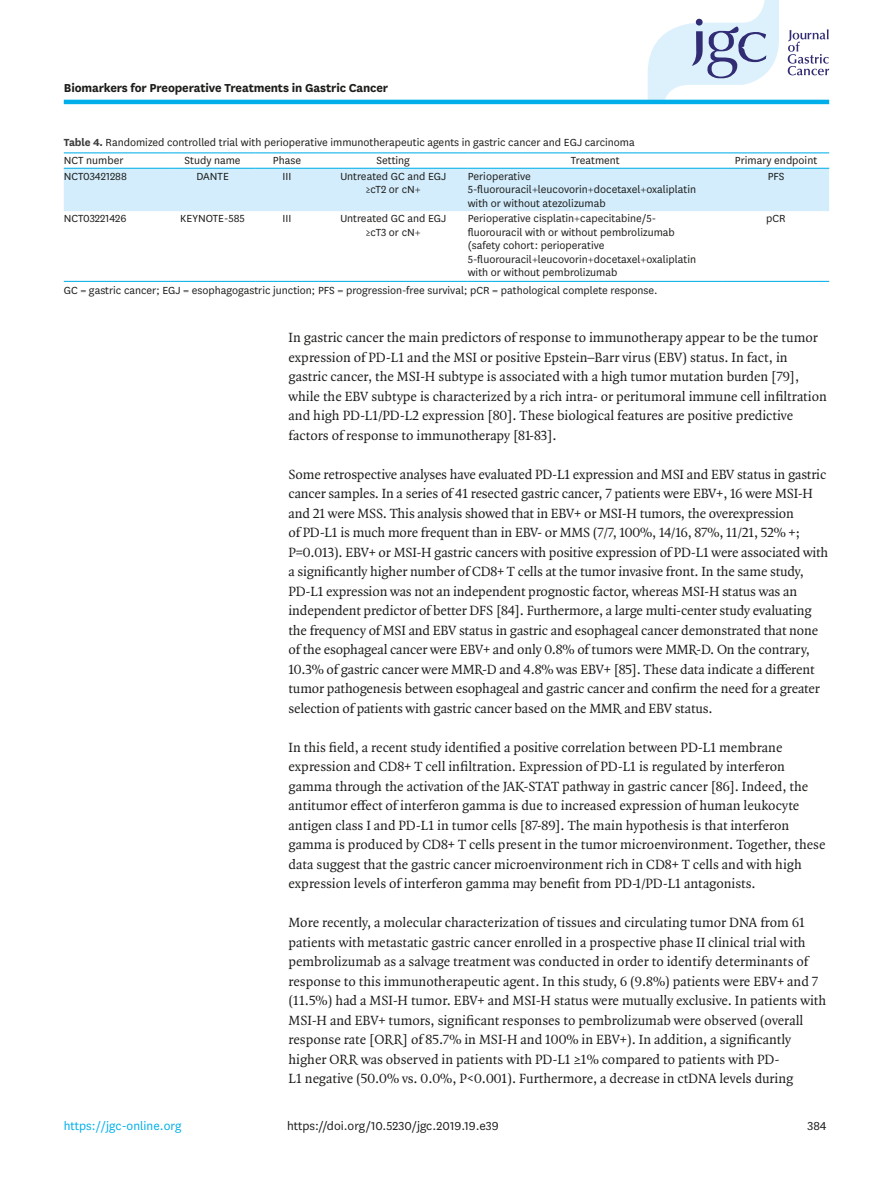
<style>
.page{position:relative;width:893px;height:1191px;background:#fff}
.page>*{position:absolute;margin:0;border:0;box-sizing:border-box;transform-origin:0 0}
.body_p{font:14.25px/19.5px "Quadraat OT";color:#1d1d1b}
.alt-title-type{font:700 13.5px "National";letter-spacing:-.01em;color:#1d1d1b}
.doi_running_footer{font:13.5px "National";color:#1d1d1b}
.t1{font:13.5px "National";color:#00afea}
.tbody_entry{font:12px/13.5px "National";color:#1d1d1b;text-align:center}
.table-wrap-foot_p_fi{font:12px "National";color:#1d1d1b}
.table-wrap_caption{font:12px "National";color:#1d1d1b}
.thead_entry{font:12px "National";color:#1d1d1b}
.s1{font-weight:700;color:#3d3d3c}
</style>
<div class="page">
<svg style="left:648px;top:0;width:131px;height:100px"></svg>
<svg style="left:788px;top:29px;width:41px;height:46px"></svg>
<hr style="left:64px;top:100px;width:765px;height:4px;background:#00afea">
<div style="left:64px;top:169px;width:765px;height:42px;background:#d3edfc"></div>
<hr style="left:64px;top:152px;width:106px;height:1px;background:#00afea">
<hr style="left:170px;top:152px;width:85px;height:1px;background:#00afea">
<hr style="left:255px;top:152px;width:64px;height:1px;background:#00afea">
<hr style="left:319px;top:152px;width:149px;height:1px;background:#00afea">
<hr style="left:468px;top:152px;width:255px;height:1px;background:#00afea">
<hr style="left:723px;top:152px;width:106px;height:1px;background:#00afea">
<hr style="left:64px;top:168px;width:106px;height:1px;background:#00afea">
<hr style="left:170px;top:168px;width:85px;height:1px;background:#00afea">
<hr style="left:255px;top:168px;width:64px;height:1px;background:#00afea">
<hr style="left:319px;top:168px;width:149px;height:1px;background:#00afea">
<hr style="left:468px;top:168px;width:255px;height:1px;background:#00afea">
<hr style="left:723px;top:168px;width:106px;height:1px;background:#00afea">
<hr style="left:64px;top:281px;width:106px;height:1px;background:#00afea">
<hr style="left:170px;top:281px;width:85px;height:1px;background:#00afea">
<hr style="left:255px;top:281px;width:64px;height:1px;background:#00afea">
<hr style="left:319px;top:281px;width:149px;height:1px;background:#00afea">
<hr style="left:468px;top:281px;width:255px;height:1px;background:#00afea">
<hr style="left:723px;top:281px;width:106px;height:1px;background:#00afea">
<p class="alt-title-type" style="left:64px;top:78px;width:326px">Biomarkers for Preoperative Treatments in Gastric Cancer</p>
<p class="table-wrap_caption" style="left:64px;top:135px;width:572px"><span class="s1">Table 4.</span> Randomized controlled trial with perioperative immunotherapeutic agents in gastric cancer and EGJ carcinoma</p>
<p class="thead_entry" style="left:64px;top:152px;width:61px">NCT number</p>
<p class="thead_entry" style="left:185px;top:152px;width:58px">Study name</p>
<p class="thead_entry" style="left:273px;top:152px;width:30px">Phase</p>
<p class="thead_entry" style="left:377px;top:152px;width:35px">Setting</p>
<p class="thead_entry" style="left:571px;top:152px;width:50px">Treatment</p>
<p class="thead_entry" style="left:735px;top:152px;width:84px">Primary endpoint</p>
<p class="tbody_entry" style="left:64px;top:169px;width:65px">NCT03421288</p>
<p class="tbody_entry" style="left:196px;top:169px;width:34px">DANTE</p>
<p class="tbody_entry" style="left:283px;top:169px;width:10px">III</p>
<p class="tbody_entry" style="left:340px;top:169px;width:107px">Untreated GC and EGJ ≥cT2 or cN+</p>
<p class="tbody_entry" style="left:468px;top:169px;width:230px;text-align:left">Perioperative<br>5-fluorouracil+leucovorin+docetaxel+oxaliplatin with or without atezolizumab</p>
<p class="tbody_entry" style="left:768px;top:169px;width:18px">PFS</p>
<p class="tbody_entry" style="left:64px;top:211px;width:64px">NCT03221426</p>
<p class="tbody_entry" style="left:180px;top:211px;width:66px">KEYNOTE-585</p>
<p class="tbody_entry" style="left:283px;top:211px;width:10px">III</p>
<p class="tbody_entry" style="left:340px;top:211px;width:107px">Untreated GC and EGJ ≥cT3 or cN+</p>
<p class="tbody_entry" style="left:468px;top:211px;width:230px;text-align:left">Perioperative cisplatin+capecitabine/5- fluorouracil with or without pembrolizumab (safety cohort: perioperative 5-fluorouracil+leucovorin+docetaxel+oxaliplatin with or without pembrolizumab</p>
<p class="tbody_entry" style="left:766px;top:211px;width:21px">pCR</p>
<p class="table-wrap-foot_p_fi" style="left:64px;top:282px;width:595px">GC = gastric cancer; EGJ = esophagogastric junction; PFS = progression-free survival; pCR = pathological complete response.</p>
<p class="body_p" style="left:289px;top:328px;width:540px">In gastric cancer the main predictors of response to immunotherapy appear to be the tumor expression of PD-L1 and the MSI or positive Epstein–Barr virus (EBV) status. In fact, in gastric cancer, the MSI-H subtype is associated with a high tumor mutation burden [79], while the EBV subtype is characterized by a rich intra- or peritumoral immune cell infiltration and high PD-L1/PD-L2 expression [80]. These biological features are positive predictive factors of response to immunotherapy [81-83].</p>
<p class="body_p" style="left:289px;top:464px;width:541px">Some retrospective analyses have evaluated PD-L1 expression and MSI and EBV status in gastric cancer samples. In a series of 41 resected gastric cancer, 7 patients were EBV+, 16 were MSI-H and 21 were MSS. This analysis showed that in EBV+ or MSI-H tumors, the overexpression<br>of PD-L1 is much more frequent than in EBV- or MMS (7/7, 100%, 14/16, 87%, 11/21, 52% +; P=0.013). EBV+ or MSI-H gastric cancers with positive expression of PD-L1 were associated with a significantly higher number of CD8+ T cells at the tumor invasive front. In the same study, PD-L1 expression was not an independent prognostic factor, whereas MSI-H status was an independent predictor of better DFS [84]. Furthermore, a large multi-center study evaluating the frequency of MSI and EBV status in gastric and esophageal cancer demonstrated that none of the esophageal cancer were EBV+ and only 0.8% of tumors were MMR-D. On the contrary, 10.3% of gastric cancer were MMR-D and 4.8% was EBV+ [85]. These data indicate a different tumor pathogenesis between esophageal and gastric cancer and confirm the need for a greater selection of patients with gastric cancer based on the MMR and EBV status.</p>
<p class="body_p" style="left:289px;top:737px;width:538px">In this field, a recent study identified a positive correlation between PD-L1 membrane expression and CD8+ T cell infiltration. Expression of PD-L1 is regulated by interferon gamma through the activation of the JAK-STAT pathway in gastric cancer [86]. Indeed, the antitumor effect of interferon gamma is due to increased expression of human leukocyte antigen class I and PD-L1 in tumor cells [87-89]. The main hypothesis is that interferon gamma is produced by CD8+ T cells present in the tumor microenvironment. Together, these data suggest that the gastric cancer microenvironment rich in CD8+ T cells and with high expression levels of interferon gamma may benefit from PD-1/PD-L1 antagonists.</p>
<p class="body_p" style="left:289px;top:913px;width:539px">More recently, a molecular characterization of tissues and circulating tumor DNA from 61 patients with metastatic gastric cancer enrolled in a prospective phase II clinical trial with pembrolizumab as a salvage treatment was conducted in order to identify determinants of response to this immunotherapeutic agent. In this study, 6 (9.8%) patients were EBV+ and 7 (11.5%) had a MSI-H tumor. EBV+ and MSI-H status were mutually exclusive. In patients with MSI-H and EBV+ tumors, significant responses to pembrolizumab were observed (overall response rate [ORR] of 85.7% in MSI-H and 100% in EBV+). In addition, a significantly higher ORR was observed in patients with PD-L1 ≥1% compared to patients with PD-<br>L1 negative (50.0% vs. 0.0%, P&lt;0.001). Furthermore, a decrease in ctDNA levels during</p>
<p class="t1" style="left:64px;top:1116px;width:119px">https://jgc-online.org</p>
<p class="doi_running_footer" style="left:287px;top:1116px;width:213px">https://doi.org/10.5230/jgc.2019.19.e39</p>
<p class="doi_running_footer" style="left:808px;top:1116px;width:21px">384</p>
</div>
